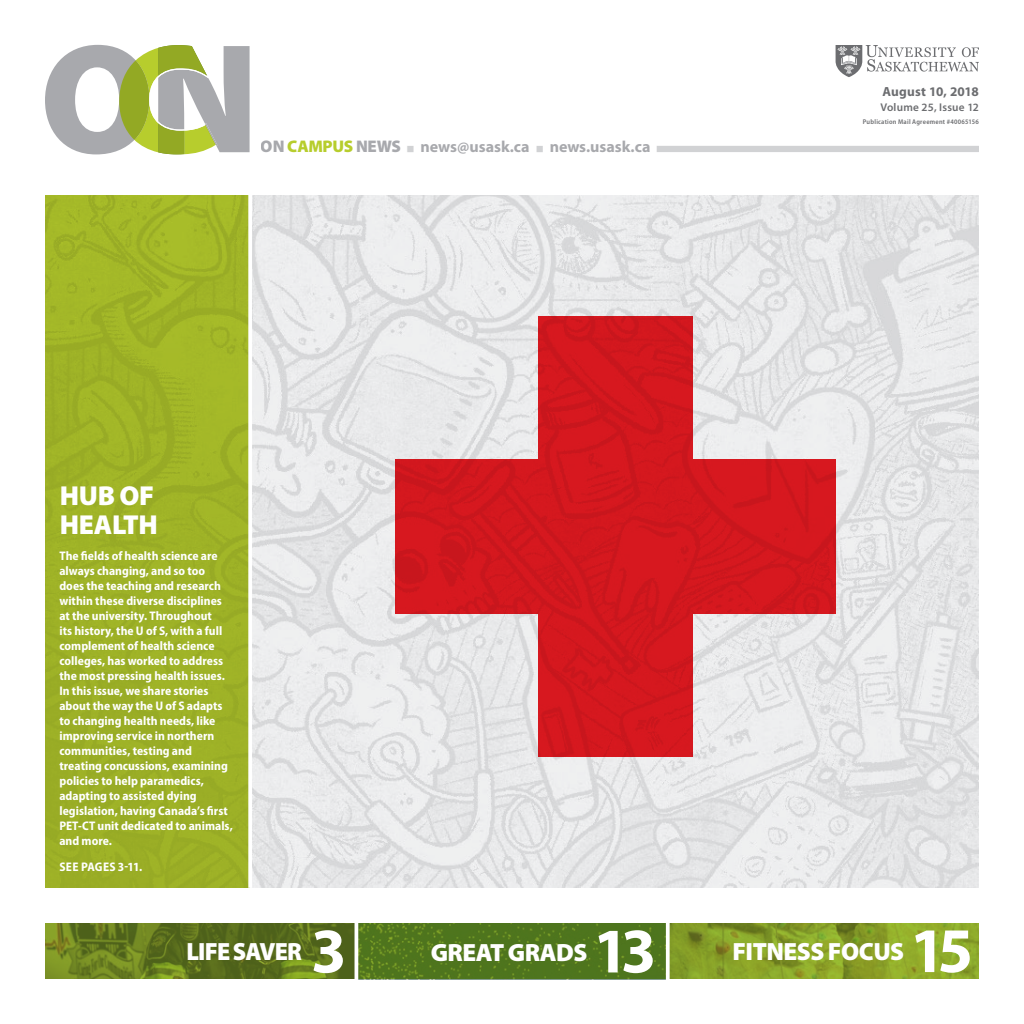
<style>
.page{position:relative;width:1024px;height:1024px;background:#fff}
.page>*{position:absolute;margin:0;border:0;box-sizing:border-box;transform-origin:0 0}
.t1{font:700 63.88px "Myriad Pro";color:#fff}
.t2{font:900 27.5px/28.8px "Myriad Pro";letter-spacing:-.01em;color:#fff}
.t3{font:900 25px "Myriad Pro";letter-spacing:-.02em;color:#fff}
.t4{font:900 25px "Myriad Pro";letter-spacing:-.02em;color:#fff;scale:.96 1}
.t5{font:700 16px "Myriad Pro";color:#a8a9ad}
.t6{font:700 13.25px "Myriad Pro";letter-spacing:.015em;color:#6c6d70}
.t7{font:700 semi-condensed 12.5px/15px "Myriad Pro";color:#fff}
.t8{font:600 11.25px "Myriad Pro";letter-spacing:.02em;color:#6c6d70}
.t9{font:600 semi-condensed 6.88px "Myriad Pro";letter-spacing:.035em;color:#6c6d70}
.s1{font-weight:900;font-size:16.88px}
.s2{font-weight:900;font-size:16.88px;color:#b7cd2d}
.s3{color:#d1d2d4}
</style>
<div class="page">
<img style="left:252px;top:195px;width:727px;height:692px">
<div style="left:45px;top:195px;width:204px;height:692px;background:#9eb227"></div>
<svg style="left:248px;top:195px;width:2px;height:693px"></svg>
<img style="left:45px;top:924px;width:309px;height:55px">
<img style="left:669px;top:924px;width:310px;height:55px">
<img style="left:358px;top:924px;width:308px;height:55px">
<svg style="left:354px;top:923px;width:1px;height:56px"></svg>
<div style="left:657px;top:146px;width:322px;height:6px;background:#d1d2d4"></div>
<svg style="left:45px;top:45px;width:205px;height:110px"></svg>
<svg style="left:835px;top:45px;width:144px;height:32px"></svg>
<div style="left:538px;top:316px;width:155px;height:440px;background:linear-gradient(to right,#d2171e,#d2171e)"></div>
<div style="left:395px;top:459px;width:441px;height:154px;background:linear-gradient(to right,#d1171e,#d3181e)"></div>
<p class="t5" style="left:261px;top:138px;width:391px"><span class="s1">ON</span> <span class="s2">CAMPUS</span> <span class="s1">NEWS</span> <span class="s3">■</span> news@usask.ca <span class="s3">■</span> news.usask.ca</p>
<p class="t6" style="left:882px;top:84px;width:98px">August 10, 2018</p>
<p class="t8" style="left:880px;top:101px;width:100px">Volume 25, Issue 12</p>
<p class="t9" style="left:863px;top:118px;width:118px">Publication Mail Agreement #40065156</p>
<h2 class="t2" style="left:60px;top:482px;width:100px">HUB OF<br>HEALTH</h2>
<p class="t7" style="left:59px;top:548px;width:175px">The fields of health science are always changing, and so too does the teaching and research within these diverse disciplines at the university. Throughout<br>its history, the U of S, with a full complement of health science colleges, has worked to address the most pressing health issues.<br>In this issue, we share stories about the way the U of S adapts to changing health needs, like improving service in northern communities, testing and treating concussions, examining policies to help paramedics, adapting to assisted dying legislation, having Canada’s first<br>PET-CT unit dedicated to animals, and more.</p>
<p class="t7" style="left:60px;top:860px;width:84px">SEE PAGES 3-11.</p>
<h1 class="t1" style="left:311px;top:915px;width:37px">3</h1>
<h3 class="t4" style="left:186px;top:937px;width:122px">LIFE SAVER</h3>
<h3 class="t3" style="left:431px;top:938px;width:158px">GREAT GRADS</h3>
<h1 class="t1" style="left:593px;top:915px;width:65px">13</h1>
<h3 class="t3" style="left:732px;top:937px;width:173px">FITNESS FOCUS</h3>
<h1 class="t1" style="left:910px;top:915px;width:65px">15</h1>
</div>
